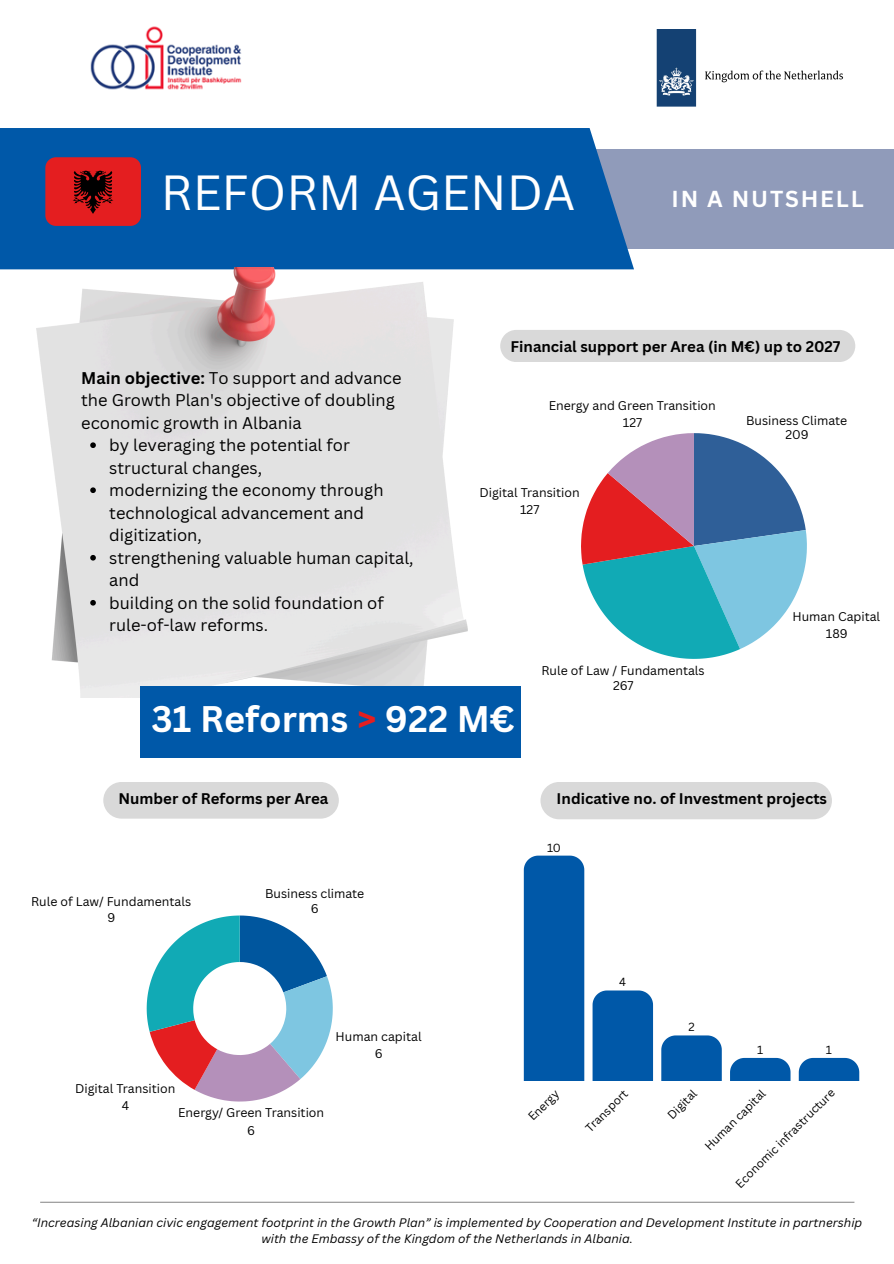
<style>
.page{position:relative;width:894px;height:1264px;background:#fff}
.page>*{position:absolute;margin:0;border:0;box-sizing:border-box;transform-origin:0 0}
.t1{font:48px "Canva Sans";color:#fff}
.t2{font:700 36px "Canva Sans";color:#fff}
.t3{font:700 22.5px "Canva Sans";letter-spacing:.08em;color:#fff}
.t4{font:16.5px/22.5px "Canva Sans";color:#000}
.t5{font:700 15px "Canva Sans";color:#000}
.t6{font:12.3px/17.4px "Canva Sans";color:#000;text-align:center}
.t7{font:italic 12px/16px "Canva Sans";color:#000;text-align:center}
.t8{font:11.55px "Canva Sans";color:#000}
.s1{font-weight:700}
.s2{color:#e41e20}
</style>
<div class="page">
<div style="left:103px;top:782px;width:236px;height:36px;background:#d9d9d9;border-radius:18px"></div>
<svg style="left:147px;top:915px;width:186px;height:186px"></svg>
<div style="left:512px;top:149px;width:381px;height:99px;background:#909bba"></div>
<div style="left:0;top:128px;width:634px;height:141px;background:#0058a8"></div>
<hr style="left:40px;top:1201px;width:814px;height:1px;background:#919191">
<img style="left:90px;top:26px;width:152px;height:64px">
<img style="left:656px;top:29px;width:188px;height:78px">
<svg style="left:581px;top:433px;width:225px;height:226px"></svg>
<div style="left:500px;top:330px;width:355px;height:32px;background:#d9d9d9"></div>
<div style="left:523px;top:855px;width:61px;height:225px;background:#0058a8"></div>
<div style="left:592px;top:990px;width:61px;height:90px;background:#0058a8"></div>
<div style="left:661px;top:1035px;width:60px;height:45px;background:#0058a8"></div>
<svg style="left:730px;top:1057px;width:60px;height:23px"></svg>
<svg style="left:798px;top:1057px;width:61px;height:23px"></svg>
<div style="left:540px;top:782px;width:291px;height:37px;background:#d9d9d9;border-radius:19px"></div>
<img style="left:36px;top:268px;width:431px;height:429px">
<div style="left:45px;top:157px;width:96px;height:69px;background:#e41e20;border-radius:11px"></div>
<svg style="left:73px;top:170px;width:40px;height:44px"></svg>
<div style="left:141px;top:686px;width:380px;height:71px;background:#0058a8"></div>
<svg style="left:90px;top:442px;width:6px;height:6px"></svg>
<svg style="left:90px;top:487px;width:6px;height:6px"></svg>
<svg style="left:90px;top:555px;width:6px;height:5px"></svg>
<svg style="left:90px;top:600px;width:6px;height:5px"></svg>
<p class="t1" style="left:161px;top:158px;width:416px">REFORM AGENDA</p>
<h3 class="t3" style="left:671px;top:183px;width:194px">IN A NUTSHELL</h3>
<p class="t4" style="left:81px;top:366px;width:322px"><span class="s1">Main objective:</span> To support and advance the Growth Plan's objective of doubling economic growth in Albania</p>
<p class="t4" style="left:109px;top:434px;width:242px">by leveraging the potential for structural changes,</p>
<p class="t4" style="left:109px;top:479px;width:276px">modernizing the economy through technological advancement and digitization,</p>
<p class="t4" style="left:109px;top:546px;width:306px">strengthening valuable human capital, and</p>
<h4 class="t4" style="left:109px;top:591px;width:276px">building on the solid foundation of rule-of-law reforms.</h4>
<p class="t5" style="left:510px;top:336px;width:331px">Financial support per Area (in M€) up to 2027</p>
<p class="t6" style="left:548px;top:396px;width:169px">Energy and Green Transition<br>127</p>
<p class="t6" style="left:479px;top:484px;width:102px">Digital Transition<br>127</p>
<p class="t6" style="left:746px;top:413px;width:102px;line-height:14.4px">Business Climate<br>209</p>
<p class="t6" style="left:541px;top:662px;width:165px;line-height:15.6px">Rule of Law / Fundamentals<br>267</p>
<p class="t6" style="left:792px;top:607px;width:89px">Human Capital<br>189</p>
<p class="t2" style="left:151px;top:693px;width:365px">31 Reforms <span class="s2">&gt;</span> 922 M€</p>
<p class="t5" style="left:118px;top:788px;width:211px">Number of Reforms per Area</p>
<p class="t6" style="left:31px;top:893px;width:161px;line-height:16px">Rule of Law/ Fundamentals<br>9</p>
<p class="t6" style="left:265px;top:885px;width:101px;line-height:14.7px">Business climate<br>6</p>
<p class="t6" style="left:75px;top:1079px;width:102px">Digital Transition<br>4</p>
<p class="t6" style="left:178px;top:1103px;width:147px">Energy/ Green Transition<br>6</p>
<p class="t6" style="left:335px;top:1027px;width:87px">Human capital<br>6</p>
<h5 class="t5" style="left:556px;top:788px;width:272px">Indicative no. of Investment projects</h5>
<p class="t8" style="left:547px;top:839px;width:15px">10</p>
<p class="t8" style="left:619px;top:974px;width:8px">4</p>
<p class="t8" style="left:688px;top:1019px;width:8px">2</p>
<p class="t8" style="left:757px;top:1041px;width:8px">1</p>
<p class="t8" style="left:825px;top:1041px;width:8px">1</p>
<p class="t8" style="left:524px;top:1112px;width:40px;rotate:-45deg">Energy</p>
<p class="t8" style="left:581px;top:1123px;width:55px;rotate:-45deg">Transport</p>
<p class="t8" style="left:663px;top:1110px;width:37px;rotate:-45deg">Digital</p>
<p class="t8" style="left:700px;top:1142px;width:82px;rotate:-45deg">Human capital</p>
<p class="t8" style="left:731px;top:1179px;width:136px;rotate:-45deg">Economic infrastructure</p>
<h1 class="t7" style="left:32px;top:1213px;width:831px">“Increasing Albanian civic engagement footprint in the Growth Plan” is implemented by Cooperation and Development Institute in partnership with the Embassy of the Kingdom of the Netherlands in Albania.</h1>
</div>
